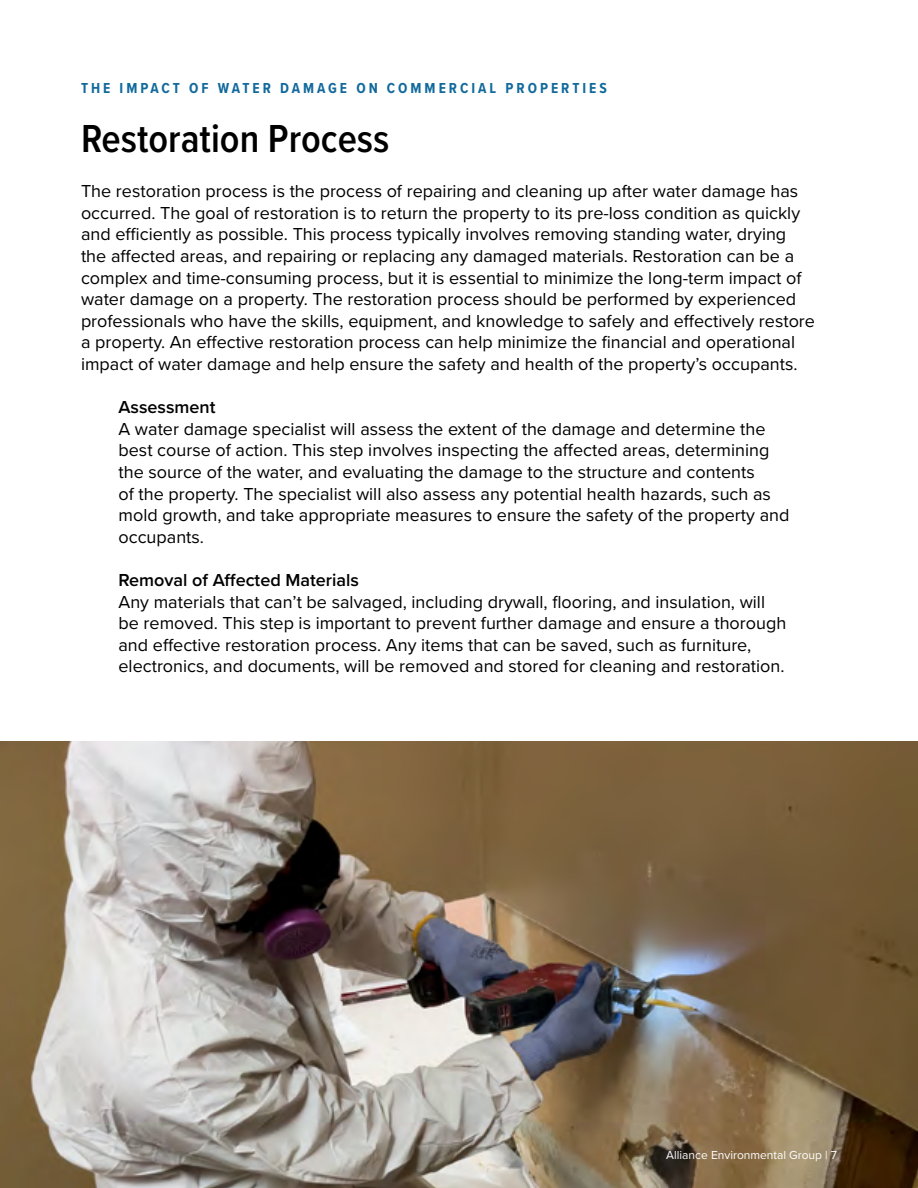
<style>
.page{position:relative;width:918px;height:1188px;background:#fff}
.page>*{position:absolute;margin:0;border:0;box-sizing:border-box;transform-origin:0 0}
.t1{font:600 40.5px "Proxima Nova Cond";color:#000}
.t2{font:18px/21.6px "Proxima Nova";color:#000}
.t3{font:600 18px "Proxima Nova";color:#000}
.t4{font:700 15px "Proxima Nova Cond";letter-spacing:.2em;color:#11699c}
.t5{font:12px "Proxima Nova";color:#fff}
</style>
<div class="page">
<img style="left:0;top:741px;width:918px;height:447px">
<p class="t4" style="left:81px;top:77px;width:527px">THE IMPACT OF WATER DAMAGE ON COMMERCIAL PROPERTIES</p>
<h1 class="t1" style="left:81px;top:109px;width:310px">Restoration Process</h1>
<p class="t2" style="left:81px;top:180px;width:736px">The restoration process is the process of repairing and cleaning up after water damage has occurred. The goal of restoration is to return the property to its pre-loss condition as quickly and efficiently as possible. This process typically involves removing standing water, drying the affected areas, and repairing or replacing any damaged materials. Restoration can be a complex and time-consuming process, but it is essential to minimize the long-term impact of water damage on a property. The restoration process should be performed by experienced professionals who have the skills, equipment, and knowledge to safely and effectively restore a property. An effective restoration process can help minimize the financial and operational impact of water damage and help ensure the safety and health of the property’s occupants.</p>
<p class="t3" style="left:118px;top:394px;width:99px">Assessment</p>
<p class="t2" style="left:118px;top:417px;width:672px">A water damage specialist will assess the extent of the damage and determine the best course of action. This step involves inspecting the affected areas, determining the source of the water, and evaluating the damage to the structure and contents<br>of the property. The specialist will also assess any potential health hazards, such as mold growth, and take appropriate measures to ensure the safety of the property and occupants.</p>
<p class="t3" style="left:118px;top:567px;width:242px">Removal of Affected Materials</p>
<p class="t2" style="left:118px;top:590px;width:669px">Any materials that can’t be salvaged, including drywall, flooring, and insulation, will be removed. This step is important to prevent further damage and ensure a thorough and effective restoration process. Any items that can be saved, such as furniture, electronics, and documents, will be removed and stored for cleaning and restoration.</p>
<p class="t5" style="left:666px;top:1146px;width:172px">Alliance Environmental Group | 7</p>
</div>
